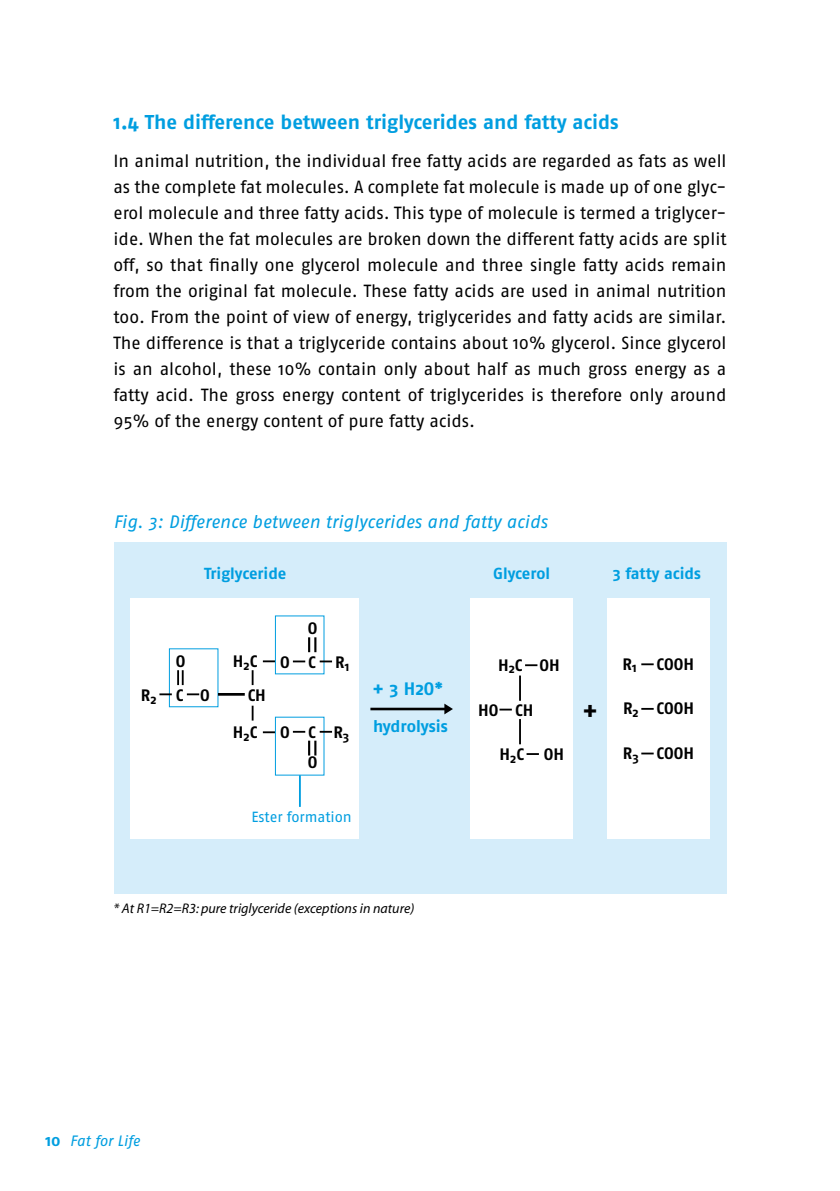
<style>
.page{position:relative;width:840px;height:1191px;background:#fff}
.page>*{position:absolute;margin:0;border:0;box-sizing:border-box;transform-origin:0 0}
.t1{font:700 24px "Fago No";color:#000}
.t2{font:700 20px "Fago No";color:#009ee0}
.t3{font:italic 18px "Fago No";letter-spacing:-.005em;color:#009ee0}
.t4{font:700 18px "Fago No";color:#009ee0}
.t5{font:17.6px/26px "Fago No";color:#000;text-align:justify}
.t6{font:700 16.6px/33.6px "Fago No";color:#000}
.t7{font:700 16.6px "Fago No";color:#009ee0}
.t8{font:700 16px "Fago No";color:#009ee0}
.t9{font:italic 15px "Fago No";letter-spacing:-.01em;color:#009ee0}
.t10{font:14.8px "Fago No";letter-spacing:-.005em;color:#009ee0}
.t11{font:italic 14px "Myriad";color:#000}
.s1{font-weight:700;font-style:normal;font-size:16px}
</style>
<div class="page">
<div style="left:113px;top:542px;width:613px;height:351px;background:#d5edfa"></div>
<div style="left:130px;top:598px;width:228px;height:240px;background:#fff"></div>
<div style="left:470px;top:598px;width:103px;height:240px;background:#fff"></div>
<div style="left:606px;top:598px;width:103px;height:240px;background:#fff"></div>
<svg style="left:370px;top:703px;width:82px;height:11px"></svg>
<svg style="left:641px;top:663px;width:12px;height:2px"></svg>
<svg style="left:641px;top:708px;width:12px;height:2px"></svg>
<svg style="left:641px;top:752px;width:12px;height:2px"></svg>
<svg style="left:525px;top:664px;width:12px;height:2px"></svg>
<svg style="left:519px;top:719px;width:1px;height:25px"></svg>
<svg style="left:519px;top:675px;width:1px;height:26px"></svg>
<svg style="left:499px;top:708px;width:12px;height:2px"></svg>
<svg style="left:526px;top:753px;width:12px;height:2px"></svg>
<svg style="left:177px;top:670px;width:6px;height:15px"></svg>
<svg style="left:251px;top:670px;width:2px;height:15px"></svg>
<svg style="left:251px;top:705px;width:2px;height:15px"></svg>
<hr style="left:299px;top:775px;width:1px;height:32px;background:#009ee0">
<svg style="left:159px;top:693px;width:13px;height:2px"></svg>
<svg style="left:187px;top:693px;width:12px;height:2px"></svg>
<hr style="left:218px;top:693px;width:27px;height:2px;background:#000">
<svg style="left:263px;top:660px;width:12px;height:2px"></svg>
<svg style="left:263px;top:731px;width:12px;height:2px"></svg>
<svg style="left:308px;top:637px;width:8px;height:15px"></svg>
<svg style="left:308px;top:740px;width:8px;height:15px"></svg>
<svg style="left:293px;top:660px;width:12px;height:2px"></svg>
<svg style="left:319px;top:660px;width:13px;height:2px"></svg>
<svg style="left:293px;top:731px;width:12px;height:1px"></svg>
<svg style="left:319px;top:731px;width:13px;height:1px"></svg>
<p class="t2" style="left:113px;top:110px;width:506px">1.4 The difference between triglycerides and fatty acids</p>
<p class="t5" style="left:113px;top:147px;width:614px">In animal nutrition, the individual free fatty acids are regarded as fats as well as the complete fat molecules. A complete fat molecule is made up of one glyc&shy;erol molecule and three fatty acids. This type of molecule is termed a triglycer&shy;ide. When the fat molecules are broken down the different fatty acids are split off, so that finally one glycerol molecule and three single fatty acids remain from the original fat molecule. These fatty acids are used in animal nutrition too. From the point of view of energy, triglycerides and fatty acids are similar.<br>The difference is that a triglyceride contains about 10% glycerol. Since glycerol is an alcohol, these 10% contain only about half as much gross energy as a fatty acid. The gross energy content of triglycerides is therefore only around 95% of the energy content of pure fatty acids.</p>
<p class="t3" style="left:113px;top:511px;width:435px">Fig. 3: Difference between triglycerides and fatty acids</p>
<p class="t8" style="left:204px;top:564px;width:84px">Triglyceride</p>
<p class="t8" style="left:493px;top:564px;width:58px">Glycerol</p>
<p class="t8" style="left:612px;top:564px;width:90px">3 fatty acids</p>
<p class="t6" style="left:141px;top:644px;width:70px;text-indent:35px">O<br>R<sub>2</sub> CO</p>
<p class="t6" style="left:233px;top:644px;width:26px">H<sub>2</sub>C</p>
<p class="t6" style="left:247px;top:678px;width:20px">CH</p>
<p class="t6" style="left:233px;top:715px;width:26px">H<sub>2</sub>C</p>
<p class="t6" style="left:307px;top:611px;width:11px">O</p>
<p class="t6" style="left:280px;top:645px;width:71px">OCR<sub>1</sub></p>
<p class="t6" style="left:280px;top:715px;width:71px">OCR<sub>3</sub></p>
<p class="t6" style="left:307px;top:745px;width:11px">O</p>
<p class="t10" style="left:251px;top:809px;width:102px">Ester formation</p>
<p class="t4" style="left:372px;top:678px;width:72px">+ 3 H2O*</p>
<p class="t7" style="left:373px;top:716px;width:76px">hydrolysis</p>
<p class="t6" style="left:498px;top:648px;width:26px">H<sub>2</sub>C</p>
<p class="t6" style="left:478px;top:693px;width:57px">HO CH</p>
<p class="t6" style="left:539px;top:647px;width:22px">OH</p>
<h1 class="t1" style="left:582px;top:697px;width:17px">+</h1>
<p class="t6" style="left:622px;top:647px;width:73px">R<sub>1</sub> COOH</p>
<p class="t6" style="left:622px;top:691px;width:72px">R<sub>2</sub> COOH</p>
<p class="t6" style="left:499px;top:737px;width:26px">H<sub>2</sub>C</p>
<p class="t6" style="left:622px;top:736px;width:73px">R<sub>3</sub> COOH</p>
<p class="t6" style="left:543px;top:737px;width:22px">OH</p>
<p class="t11" style="left:113px;top:901px;width:302px">* At R1=R2=R3: pure triglyceride (exceptions in nature)</p>
<p class="t9" style="left:45px;top:1131px;width:96px"><span class="s1">10</span> Fat for Life</p>
</div>
